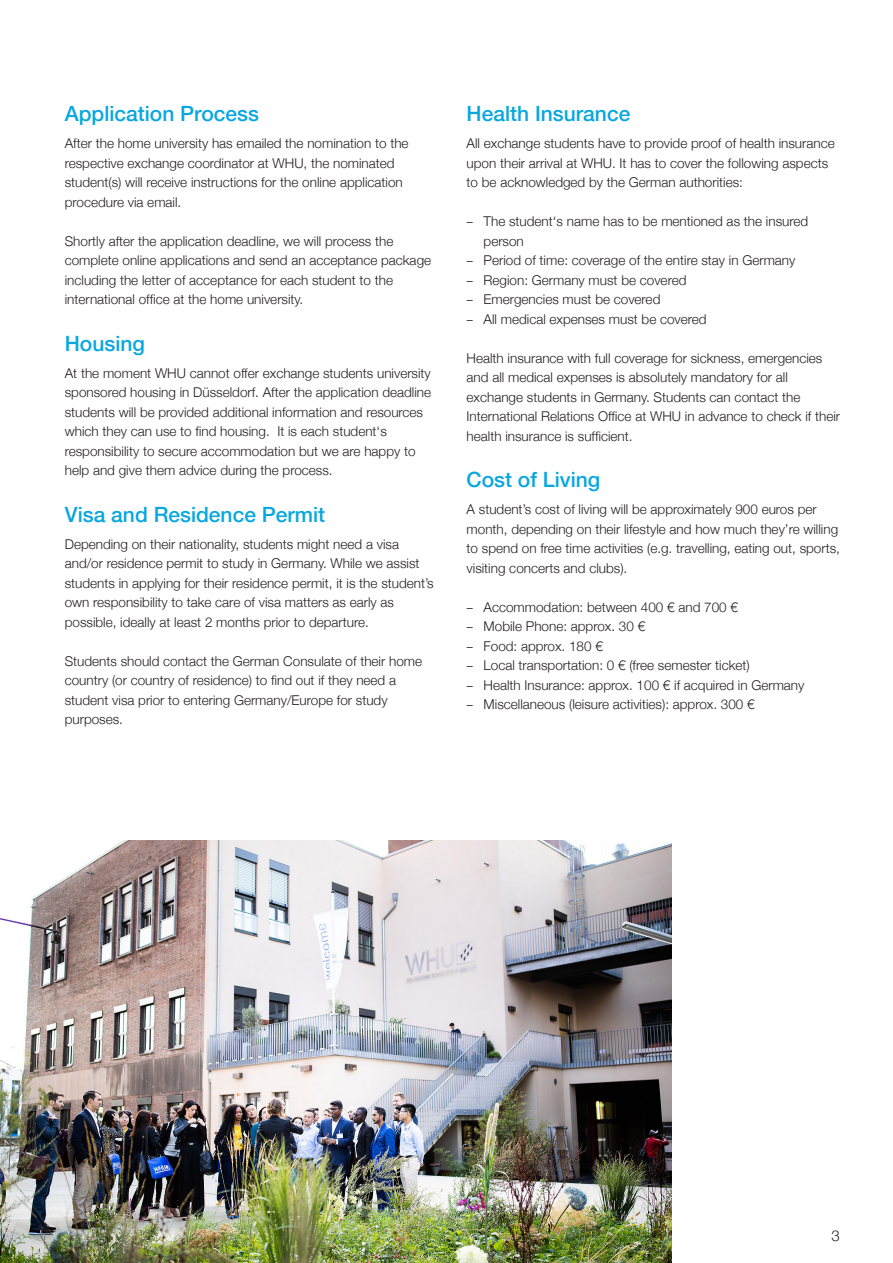
<style>
.page{position:relative;width:893px;height:1263px;background:#fff}
.page>*{position:absolute;margin:0;border:0;box-sizing:border-box;transform-origin:0 0}
.t1{font:500 21px "Helvetica Neue LT";color:#08a7e0}
.t2{font:300 15px "Helvetica Neue LT";color:#231f20}
.t3{font:300 13.5px/19.5px "Helvetica Neue LT";color:#231f20}
.s1{font-family:"Myriad Pro";font-weight:400}
</style>
<div class="page">
<img style="left:0;top:840px;width:672px;height:423px">
<p class="t1" style="left:65px;top:101px;width:196px">Application Process</p>
<p class="t3" style="left:65px;top:133px;width:345px">After the home university has emailed the nomination to the respective exchange coordinator at WHU, the nominated student(s) will receive instructions for the online application procedure via email.</p>
<p class="t3" style="left:65px;top:231px;width:368px">Shortly after the application deadline, we will process the complete online applications and send an acceptance package including the letter of acceptance for each student to the international office at the home university.</p>
<p class="t1" style="left:65px;top:331px;width:82px">Housing</p>
<p class="t3" style="left:65px;top:363px;width:368px">At the moment WHU cannot offer exchange students university sponsored housing in Düsseldorf. After the application deadline students will be provided additional information and resources which they can use to find housing. It is each student‘s responsibility to secure accommodation but we are happy to help and give them advice during the process.</p>
<p class="t1" style="left:65px;top:502px;width:262px">Visa and Residence Permit</p>
<p class="t3" style="left:65px;top:534px;width:371px">Depending on their nationality, students might need a visa and/or residence permit to study in Germany. While we assist students in applying for their residence permit, it is the student’s own responsibility to take care of visa matters as early as possible, ideally at least 2 months prior to departure.</p>
<p class="t3" style="left:65px;top:651px;width:359px">Students should contact the German Consulate of their home</p>
<p class="t3" style="left:65px;top:670px;width:333px">country (or country of residence) to find out if they need a student visa prior to entering Germany/Europe for study purposes.</p>
<p class="t1" style="left:467px;top:101px;width:165px">Health Insurance</p>
<p class="t3" style="left:467px;top:133px;width:370px">All exchange students have to provide proof of health insurance upon their arrival at WHU. It has to cover the following aspects to be acknowledged by the German authorities:</p>
<p class="t3" style="left:484px;top:211px;width:326px;text-indent:-17px"><span class="s1">–</span> The student‘s name has to be mentioned as the insured person</p>
<p class="t3" style="left:467px;top:250px;width:330px"><span class="s1">–</span> Period of time: coverage of the entire stay in Germany</p>
<p class="t3" style="left:467px;top:270px;width:221px"><span class="s1">–</span> Region: Germany must be covered</p>
<p class="t3" style="left:467px;top:289px;width:195px"><span class="s1">–</span> Emergencies must be covered</p>
<p class="t3" style="left:467px;top:309px;width:242px"><span class="s1">–</span> All medical expenses must be covered</p>
<p class="t3" style="left:467px;top:348px;width:375px">Health insurance with full coverage for sickness, emergencies and all medical expenses is absolutely mandatory for all exchange students in Germany. Students can contact the International Relations Office at WHU in advance to check if their health insurance is sufficient.</p>
<p class="t1" style="left:467px;top:467px;width:135px">Cost of Living</p>
<p class="t3" style="left:467px;top:499px;width:375px">A student’s cost of living will be approximately 900 euros per month, depending on their lifestyle and how much they’re willing to spend on free time activities (e.g. travelling, eating out, sports, visiting concerts and clubs).</p>
<p class="t3" style="left:467px;top:597px;width:273px"><span class="s1">–</span> Accommodation: between 400 € and 700 €</p>
<p class="t3" style="left:467px;top:616px;width:180px"><span class="s1">–</span> Mobile Phone: approx. 30 €</p>
<p class="t3" style="left:467px;top:636px;width:138px"><span class="s1">–</span> Food: approx. 180 €</p>
<p class="t3" style="left:467px;top:655px;width:285px"><span class="s1">–</span> Local transportation: 0 € (free semester ticket)</p>
<p class="t3" style="left:467px;top:675px;width:339px"><span class="s1">–</span> Health Insurance: approx. 100 € if acquired in Germany</p>
<p class="t3" style="left:467px;top:694px;width:290px"><span class="s1">–</span> Miscellaneous (leisure activities): approx. 300 €</p>
<p class="t2" style="left:831px;top:1226px;width:10px">3</p>
</div>
